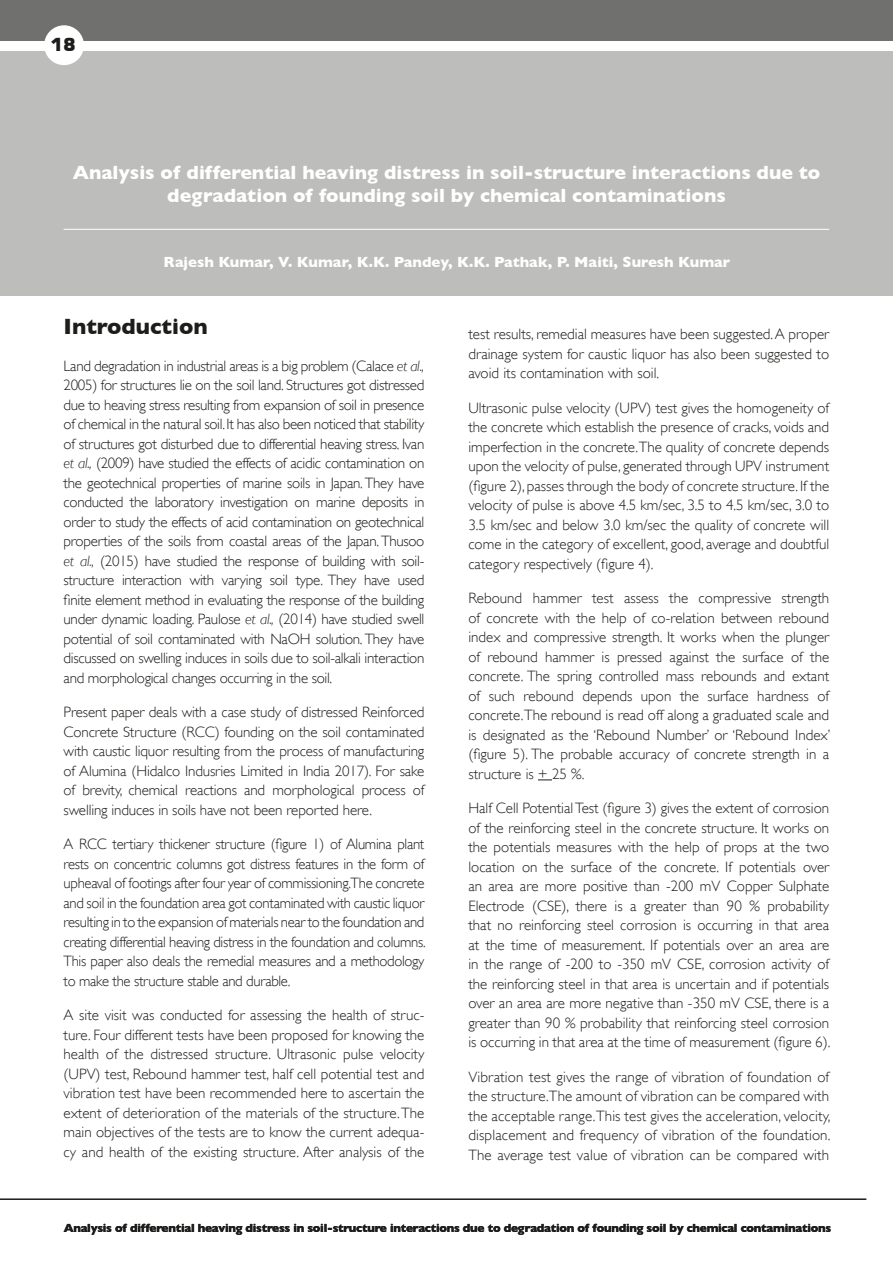
<style>
.page{position:relative;width:893px;height:1263px;background:#fff}
.page>*{position:absolute;margin:0;border:0;box-sizing:border-box;transform-origin:0 0}
.t1{font:700 22.5px "Gill Sans";color:#1d1d1b}
.t2{font:700 19.5px/23.4px "Gill Sans";color:#fff;text-align:center}
.t3{font:18px "Square 721 Blk Normal";color:#1d1d1b}
.t4{font:300 15px/19.5px "Gill Sans";color:#1d1d1b;text-align:justify}
.t5{font:700 15px "Gill Sans";color:#fff}
.t6{font:700 12px "Gill Sans";letter-spacing:-.02em;color:#1d1d1b}
.s1{font-style:italic}
</style>
<div class="page">
<div style="left:0;top:51px;width:893px;height:245px;background:#bdbdbc"></div>
<div style="left:0;top:0;width:893px;height:40px;background:#70706f"></div>
<hr style="left:64px;top:229px;width:765px;height:1px;background:#fff">
<div style="left:44px;top:25px;width:40px;height:40px;background:#fff;border-radius:50%"></div>
<hr style="left:0;top:1198px;width:866px;height:2px;background:#1d1d1b">
<svg style="left:538px;top:779px;width:14px;height:1px"></svg>
<p class="t3" style="left:50px;top:34px;width:28px">18</p>
<h2 class="t2" style="left:73px;top:161px;width:749px">Analysis of differential heaving distress in soil-structure interactions due to degradation of founding soil by chemical contaminations</h2>
<p class="t5" style="left:163px;top:254px;width:568px">Rajesh Kumar, V. Kumar, K.K. Pandey, K.K. Pathak, P. Maiti, Suresh Kumar</p>
<h1 class="t1" style="left:64px;top:314px;width:146px">Introduction</h1>
<p class="t4" style="left:64px;top:356px;width:362px">Land degradation in industrial areas is a big problem (Calace <span class="s1">et al., </span>2005) for structures lie on the soil land. Structures got distressed due to heaving stress resulting from expansion of soil in presence of chemical in the natural soil. It has also been noticed that stability of structures got disturbed due to differential heaving stress. Ivan <span class="s1">et al.,</span> (2009) have studied the effects of acidic contamination on the geotechnical properties of marine soils in Japan. They have conducted the laboratory investigation on marine deposits in order to study the effects of acid contamination on geotechnical properties of the soils from coastal areas of the Japan. Thusoo <span class="s1">et al.,</span> (2015) have studied the response of building with soil&shy;structure interaction with varying soil type. They have used finite element method in evaluating the response of the building under dynamic loading. Paulose <span class="s1">et al.,</span> (2014) have studied swell potential of soil contaminated with NaOH solution. They have discussed on swelling induces in soils due to soil-alkali interaction and morphological changes occurring in the soil.</p>
<p class="t4" style="left:64px;top:703px;width:362px">Present paper deals with a case study of distressed Reinforced Concrete Structure (RCC) founding on the soil contaminated with caustic liquor resulting from the process of manufacturing of Alumina (Hidalco Indusries Limited in India 2017). For sake of brevity, chemical reactions and morphological process of swelling induces in soils have not been reported here.</p>
<p class="t4" style="left:64px;top:835px;width:363px">A RCC tertiary thickener structure (figure 1) of Alumina plant rests on concentric columns got distress features in the form of upheaval of footings after four year of commissioning.The concrete and soil in the foundation area got contaminated with caustic liquor resulting in to the expansion of materials near to the foundation and creating differential heaving distress in the foundation and columns.<br>This paper also deals the remedial measures and a methodology to make the structure stable and durable.</p>
<p class="t4" style="left:64px;top:1006px;width:362px">A site visit was conducted for assessing the health of struc&shy;ture. Four different tests have been proposed for knowing the health of the distressed structure. Ultrasonic pulse velocity (UPV) test, Rebound hammer test, half cell potential test and vibration test have been recommended here to ascertain the extent of deterioration of the materials of the structure. The main objectives of the tests are to know the current adequa&shy;cy and health of the existing structure. After analysis of the</p>
<p class="t4" style="left:468px;top:324px;width:362px">test results, remedial measures have been suggested. A proper drainage system for caustic liquor has also been suggested to avoid its contamination with soil.</p>
<p class="t4" style="left:468px;top:398px;width:362px">Ultrasonic pulse velocity (UPV) test gives the homogeneity of the concrete which establish the presence of cracks, voids and imperfection in the concrete.The quality of concrete depends upon the velocity of pulse, generated through UPV instrument (figure 2), passes through the body of concrete structure. If the velocity of pulse is above 4.5 km/sec, 3.5 to 4.5 km/sec, 3.0 to 3.5 km/sec and below 3.0 km/sec the quality of concrete will come in the category of excellent, good, average and doubtful category respectively (figure 4).</p>
<p class="t4" style="left:468px;top:588px;width:363px">Rebound hammer test assess the compressive strength of concrete with the help of co-relation between rebound index and compressive strength. It works when the plunger of rebound hammer is pressed against the surface of the concrete. The spring controlled mass rebounds and extant of such rebound depends upon the surface hardness of concrete.The rebound is read off along a graduated scale and is designated as the ‘Rebound Number’ or ‘Rebound Index’ (figure 5). The probable accuracy of concrete strength in a structure is + 25 %.</p>
<p class="t4" style="left:468px;top:798px;width:363px">Half Cell Potential Test (figure 3) gives the extent of corrosion of the reinforcing steel in the concrete structure. It works on the potentials measures with the help of props at the two location on the surface of the concrete. If potentials over an area are more positive than -200 mV Copper Sulphate Electrode (CSE), there is a greater than 90 % probability that no reinforcing steel corrosion is occurring in that area at the time of measurement. If potentials over an area are in the range of -200 to -350 mV CSE, corrosion activity of the reinforcing steel in that area is uncertain and if potentials over an area are more negative than -350 mV CSE, there is a greater than 90 % probability that reinforcing steel corrosion is occurring in that area at the time of measurement (figure 6).</p>
<p class="t4" style="left:468px;top:1067px;width:364px">Vibration test gives the range of vibration of foundation of the structure.The amount of vibration can be compared with the acceptable range.This test gives the acceleration, velocity, displacement and frequency of vibration of the foundation.<br>The average test value of vibration can be compared with</p>
<p class="t6" style="left:64px;top:1221px;width:769px">Analysis of differential heaving distress in soil-structure interactions due to degradation of founding soil by chemical contaminations</p>
</div>
